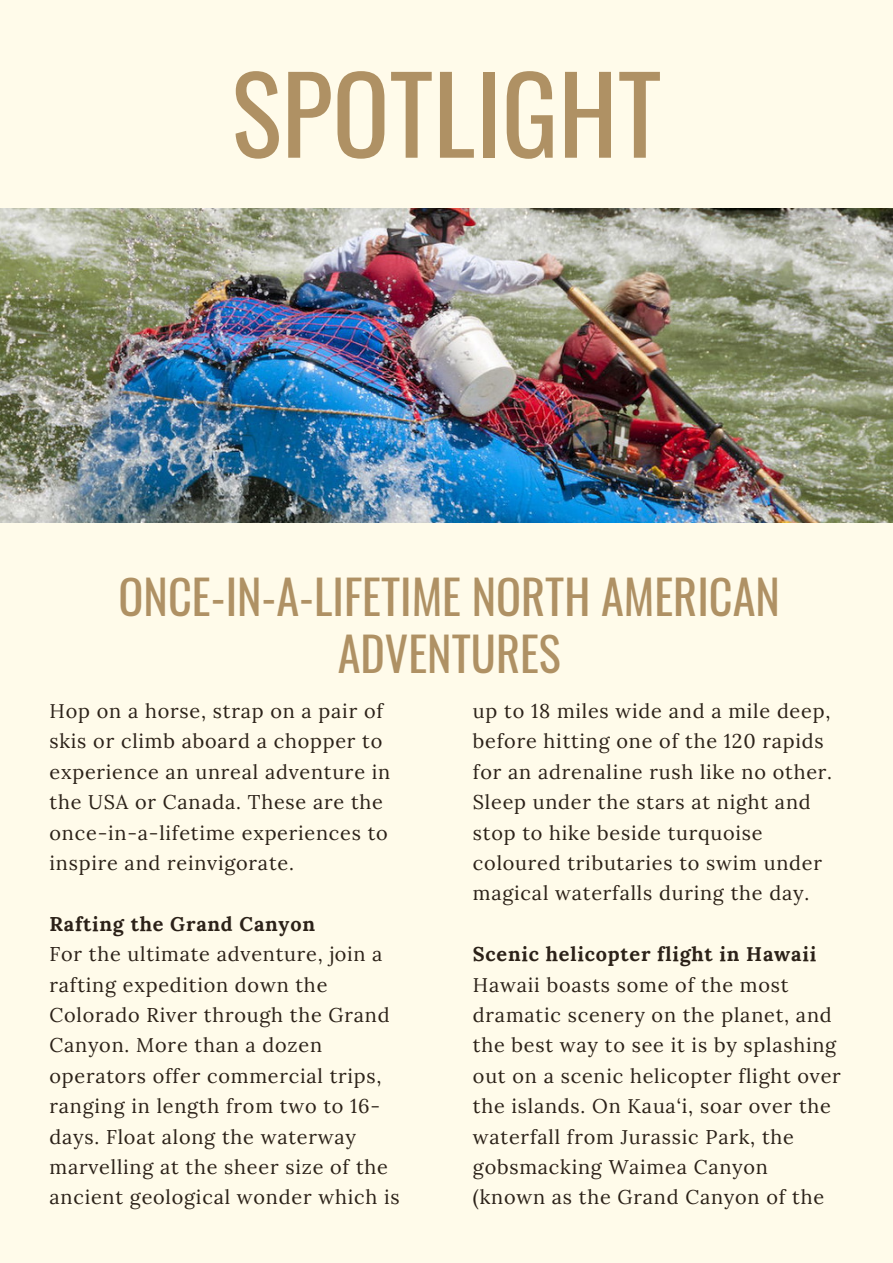
<style>
.page{position:relative;width:893px;height:1263px;background:#fffbea}
.page>*{position:absolute;margin:0;border:0;box-sizing:border-box;transform-origin:0 0}
.t1{font:105.9px "Oswald";color:#af9164}
.t2{font:46.35px/57.4px "Oswald";color:#af9164;text-align:center}
.t3{font:19.8px/30.5px "Lora";letter-spacing:.04em;color:#2b2118}
.t4{font:700 19.8px "Lora";letter-spacing:.04em;color:#2b2118}
</style>
<div class="page">
<img style="left:0;top:208px;width:893px;height:314px">
<h1 class="t1" style="left:231px;top:31px;width:432px">SPOTLIGHT</h1>
<h2 class="t2" style="left:119px;top:566px;width:663px">ONCE-IN-A-LIFETIME NORTH AMERICAN<br>ADVENTURES</h2>
<p class="t3" style="left:50px;top:695px;width:342px">Hop on a horse, strap on a pair of skis or climb aboard a chopper to experience an unreal adventure in the USA or Canada. These are the once-in-a-lifetime experiences to inspire and reinvigorate.</p>
<p class="t3" style="left:473px;top:695px;width:361px">up to 18 miles wide and a mile deep, before hitting one of the 120 rapids for an adrenaline rush like no other.<br>Sleep under the stars at night and stop to hike beside turquoise coloured tributaries to swim under magical waterfalls during the day.</p>
<p class="t4" style="left:50px;top:911px;width:267px">Rafting the Grand Canyon</p>
<p class="t3" style="left:50px;top:939px;width:352px">For the ultimate adventure, join a rafting expedition down the<br>Colorado River through the Grand<br>Canyon. More than a dozen operators offer commercial trips, ranging in length from two to 16- days. Float along the waterway marvelling at the sheer size of the ancient geological wonder which is</p>
<p class="t4" style="left:473px;top:941px;width:345px">Scenic helicopter flight in Hawaii</p>
<p class="t3" style="left:473px;top:969px;width:369px">Hawaii boasts some of the most dramatic scenery on the planet, and the best way to see it is by splashing out on a scenic helicopter flight over the islands. On Kaua‘i, soar over the waterfall from Jurassic Park, the gobsmacking Waimea Canyon (known as the Grand Canyon of the</p>
</div>
